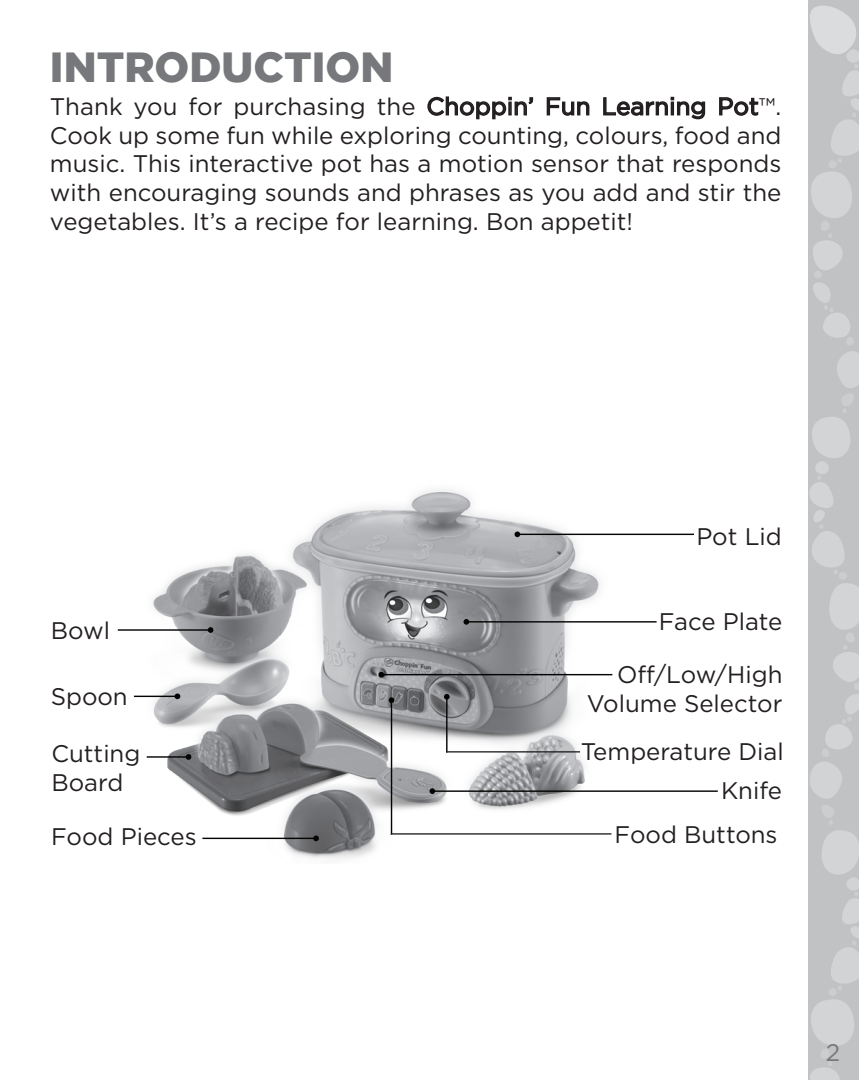
<style>
.page{position:relative;width:859px;height:1080px;background:#fff}
.page>*{position:absolute;margin:0;border:0;box-sizing:border-box;transform-origin:0 0}
.t1{font:900 42px "Gotham";color:#76787b}
.t2{font:24px/28.8px "Gotham";color:#231f20;text-align:justify}
.t3{font:24px/28.8px "Gotham HTF";color:#231f20;text-align:right}
.t4{font:24px "Gotham";color:#76787b}
</style>
<div class="page">
<svg style="left:808px;top:0;width:51px;height:1080px;background:#c7c8ca"></svg>
<img style="left:117px;top:489px;width:500px;height:371px">
<svg style="left:427px;top:96px;width:107px;height:24px"></svg>
<svg style="left:546px;top:97px;width:44px;height:19px"></svg>
<svg style="left:603px;top:96px;width:103px;height:24px"></svg>
<svg style="left:719px;top:97px;width:40px;height:19px"></svg>
<hr style="left:147px;top:756px;width:41px;height:2px;background:#040503">
<svg style="left:186px;top:754px;width:5px;height:6px"></svg>
<hr style="left:202px;top:838px;width:114px;height:1px;background:#040503">
<svg style="left:313px;top:836px;width:6px;height:5px"></svg>
<hr style="left:118px;top:629px;width:93px;height:2px;background:#040503">
<svg style="left:208px;top:627px;width:5px;height:6px"></svg>
<hr style="left:134px;top:696px;width:43px;height:1px;background:#040503">
<svg style="left:175px;top:693px;width:5px;height:6px"></svg>
<hr style="left:517px;top:534px;width:177px;height:1px;background:#040503">
<svg style="left:514px;top:531px;width:6px;height:6px"></svg>
<hr style="left:466px;top:621px;width:191px;height:2px;background:#040503">
<svg style="left:463px;top:619px;width:6px;height:6px"></svg>
<hr style="left:381px;top:674px;width:231px;height:1px;background:#040503">
<svg style="left:378px;top:672px;width:6px;height:6px"></svg>
<hr style="left:432px;top:790px;width:286px;height:2px;background:#040503">
<svg style="left:429px;top:788px;width:6px;height:6px"></svg>
<hr style="left:391px;top:700px;width:1px;height:135px;background:#040503">
<svg style="left:389px;top:697px;width:5px;height:6px"></svg>
<hr style="left:391px;top:833px;width:220px;height:2px;background:#231f20">
<hr style="left:446px;top:697px;width:1px;height:56px;background:#040503">
<svg style="left:444px;top:694px;width:6px;height:6px"></svg>
<hr style="left:446px;top:751px;width:134px;height:2px;background:#231f20">
<h1 class="t1" style="left:50px;top:43px;width:345px">INTRODUCTION</h1>
<p class="t2" style="left:50px;top:91px;width:733px">Thank you for purchasing the Choppin’ Fun Learning Pot™.<br>Cook up some fun while exploring counting, colours, food and music. This interactive pot has a motion sensor that responds with encouraging sounds and phrases as you add and stir the vegetables. It’s a recipe for learning. Bon appetit!</p>
<p class="t3" style="left:51px;top:616px;width:61px">Bowl</p>
<p class="t3" style="left:51px;top:681px;width:78px">Spoon</p>
<p class="t3" style="left:51px;top:739px;width:90px;text-align:left">Cutting<br>Board</p>
<p class="t3" style="left:696px;top:522px;width:87px">Pot Lid</p>
<p class="t3" style="left:659px;top:607px;width:125px">Face Plate</p>
<p class="t3" style="left:587px;top:660px;width:197px">Off/Low/High<br>Volume Selector</p>
<p class="t3" style="left:581px;top:737px;width:204px">Temperature Dial</p>
<p class="t3" style="left:721px;top:776px;width:63px">Knife</p>
<p class="t3" style="left:51px;top:822px;width:147px">Food Pieces</p>
<p class="t3" style="left:615px;top:820px;width:164px">Food Buttons</p>
<p class="t4" style="left:826px;top:1039px;width:16px">2</p>
</div>
